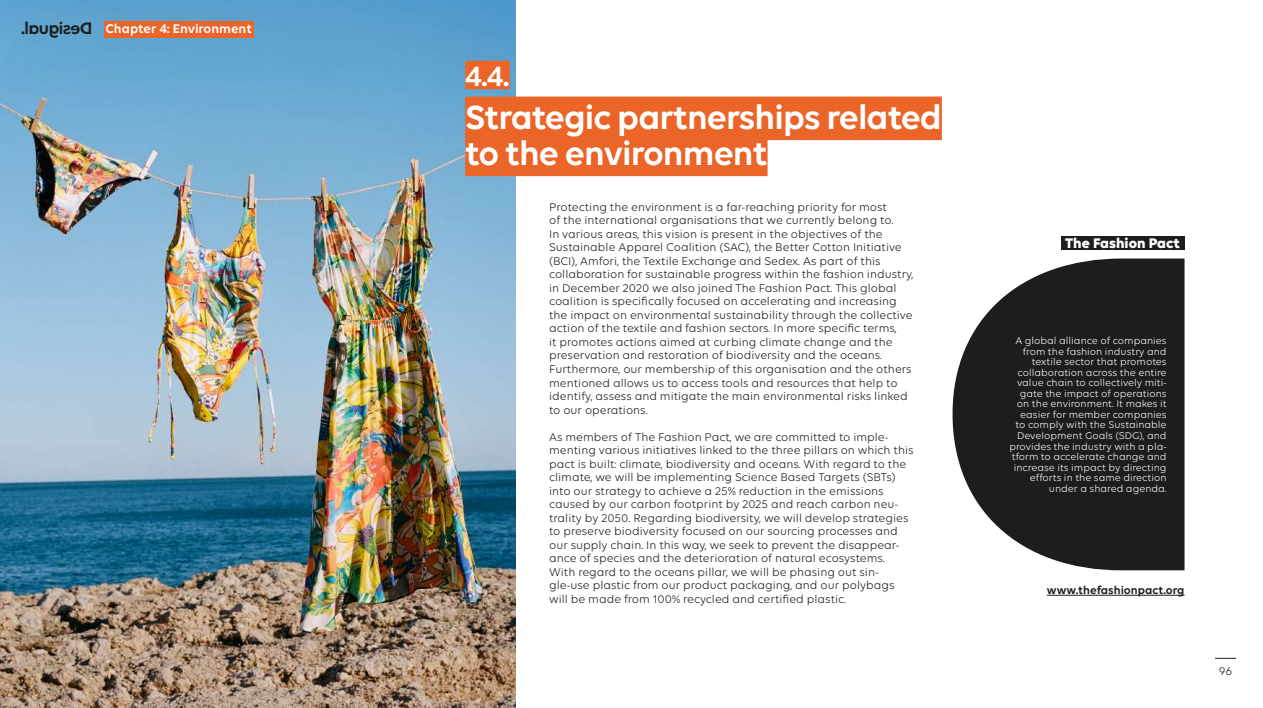
<style>
.page{position:relative;width:1263px;height:708px;background:#fff}
.page>*{position:absolute;margin:0;border:0;box-sizing:border-box;transform-origin:0 0}
.t1{font:600 36px/36px "Volte";letter-spacing:-.025em;color:#fff}
.t2{font:600 30px "Volte";color:#fff}
.t3{font:700 15px "Volte";color:#fff}
.t4{font:600 13.5px "Volte";color:#fff}
.t5{font:12px/13.5px "Volte";color:#1d1d1b}
.t6{font:600 12px "Volte";color:#1d1d1b}
.t7{font:10.5px/10.5px "Volte";color:#fff;text-align:right}
</style>
<div class="page">
<img style="left:0;top:0;width:515px;height:707px">
<svg style="left:1215px;top:657px;width:21px;height:1px"></svg>
<div style="left:104px;top:22px;width:149px;height:16px;background:#eb6428"></div>
<svg style="left:952px;top:258px;width:232px;height:312px;background:#3e3e3c"></svg>
<hr style="left:1047px;top:594px;width:137px;height:1px;background:#1d1d1b">
<div style="left:1061px;top:236px;width:123px;height:14px;background:#1d1d1b"></div>
<div style="left:465px;top:96px;width:477px;height:44px;background:#eb6428"></div>
<div style="left:465px;top:132px;width:302px;height:44px;background:#eb6428"></div>
<div style="left:465px;top:61px;width:45px;height:28px;background:#eb6428"></div>
<svg style="left:22px;top:22px;width:69px;height:16px"></svg>
<p class="t4" style="left:105px;top:21px;width:148px">Chapter 4: Environment</p>
<h2 class="t2" style="left:465px;top:58px;width:46px">4.4.</h2>
<h1 class="t1" style="left:465px;top:98px;width:478px">Strategic partnerships related to the environment</h1>
<p class="t5" style="left:549px;top:200px;width:366px">Protecting the environment is a far-reaching priority for most<br>of the international organisations that we currently belong to.<br>In various areas, this vision is present in the objectives of the Sustainable Apparel Coalition (SAC), the Better Cotton Initiative (BCI), Amfori, the Textile Exchange and Sedex. As part of this collaboration for sustainable progress within the fashion industry, in December 2020 we also joined The Fashion Pact. This global coalition is specifically focused on accelerating and increasing the impact on environmental sustainability through the collective action of the textile and fashion sectors. In more specific terms,<br>it promotes actions aimed at curbing climate change and the preservation and restoration of biodiversity and the oceans.<br>Furthermore, our membership of this organisation and the others mentioned allows us to access tools and resources that help to identify, assess and mitigate the main environmental risks linked to our operations.</p>
<p class="t5" style="left:549px;top:429px;width:366px">As members of The Fashion Pact, we are committed to imple&shy;menting various initiatives linked to the three pillars on which this pact is built: climate, biodiversity and oceans. With regard to the climate, we will be implementing Science Based Targets (SBTs) into our strategy to achieve a 25% reduction in the emissions caused by our carbon footprint by 2025 and reach carbon neu&shy;trality by 2050. Regarding biodiversity, we will develop strategies to preserve biodiversity focused on our sourcing processes and our supply chain. In this way, we seek to prevent the disappear&shy;ance of species and the deterioration of natural ecosystems.<br>With regard to the oceans pillar, we will be phasing out sin&shy;gle-use plastic from our product packaging, and our polybags will be made from 100% recycled and certified plastic.</p>
<p class="t3" style="left:1065px;top:233px;width:116px">The Fashion Pact</p>
<p class="t7" style="left:1009px;top:335px;width:159px">A global alliance of companies from the fashion industry and textile sector that promotes collaboration across the entire value chain to collectively miti&shy;gate the impact of operations on the environment. It makes it easier for member companies to comply with the Sustainable<br>Development Goals (SDG), and provides the industry with a pla&shy;tform to accelerate change and increase its impact by directing efforts in the same direction under a shared agenda.</p>
<p class="t6" style="left:1047px;top:582px;width:139px">www.thefashionpact.org</p>
<p class="t5" style="left:1219px;top:663px;width:15px">96</p>
</div>
